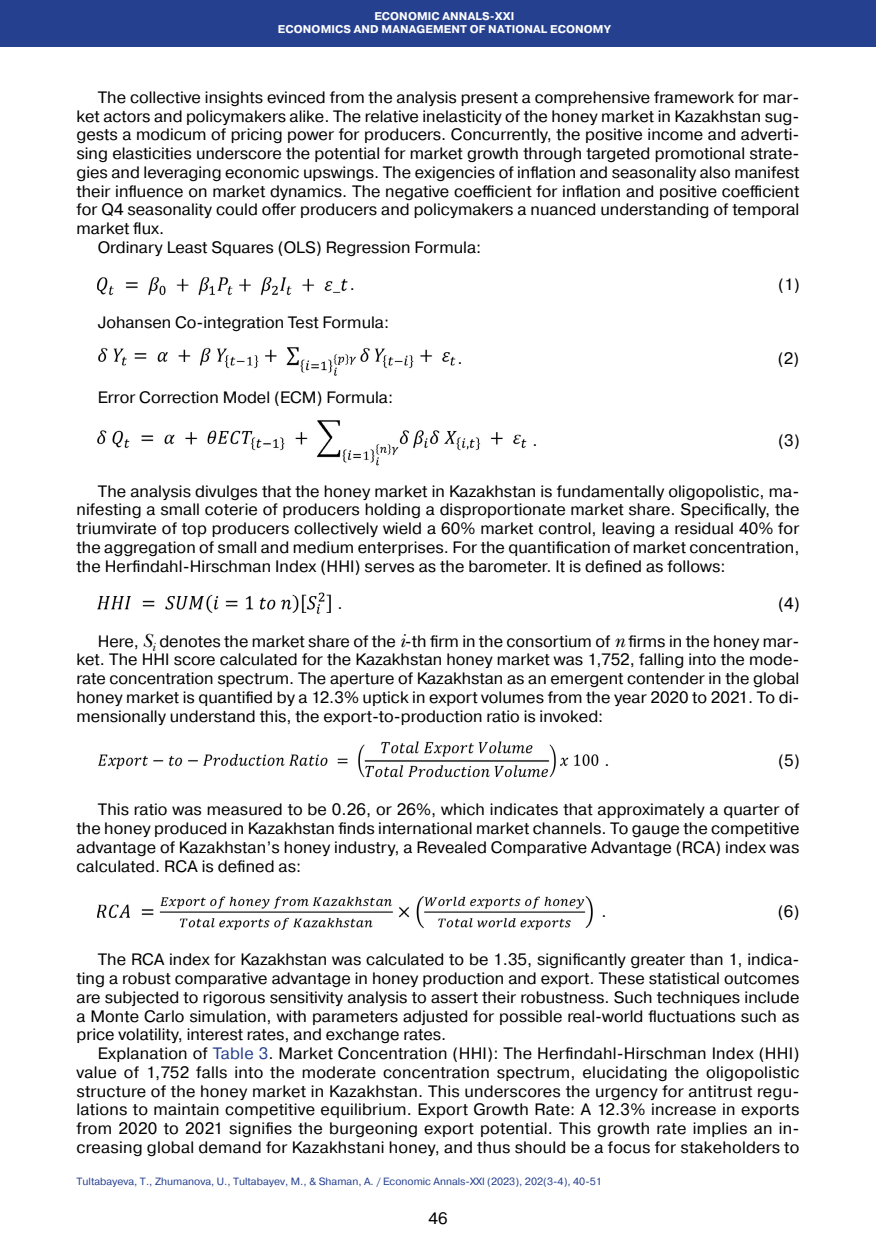
<style>
.page{position:relative;width:876px;height:1246px;background:#fff}
.page>*{position:absolute;margin:0;border:0;box-sizing:border-box;transform-origin:0 0}
.Абзац_2019{font:16.5px/18.8px "Pragmatica";color:#000}
.Посада_2016{font:700 11.25px "Pragmatica";letter-spacing:.01em;color:#fff}
.Нижний_колонтитул_20{font:10.5px "Pragmatica";color:#25408f}
.s1{font-family:"New Baskerville C";font-style:italic;font-size:19.5px}
.s2{color:#25408f}
</style>
<div class="page">
<div style="left:0;top:0;width:876px;height:47px;background:#25408f"></div>
<img style="left:98px;top:277px;width:250px;height:19px">
<img style="left:98px;top:347px;width:358px;height:29px">
<img style="left:98px;top:420px;width:429px;height:46px">
<img style="left:98px;top:592px;width:233px;height:22px">
<img style="left:98px;top:741px;width:501px;height:37px">
<img style="left:98px;top:896px;width:495px;height:34px">
<p class="Посада_2016" style="left:374px;top:9px;width:142px">ECONOMIC ANNALS-XXI</p>
<p class="Посада_2016" style="left:278px;top:22px;width:334px">ECONOMICS AND MANAGEMENT OF NATIONAL ECONOMY</p>
<p class="Абзац_2019" style="left:77px;top:88px;width:724px;text-indent:21px">The collective insights evinced from the analysis present a comprehensive framework for mar&shy;ket actors and policymakers alike. The relative inelasticity of the honey market in Kazakhstan sug&shy;gests a modicum of pricing power for producers. Concurrently, the positive income and adverti&shy;sing elasticities underscore the potential for market growth through targeted promotional strate&shy;gies and leveraging economic upswings. The exigencies of inflation and seasonality also manifest their influence on market dynamics. The negative coefficient for inflation and positive coefficient for Q4 seasonality could offer producers and policymakers a nuanced understanding of temporal market flux.</p>
<p class="Абзац_2019" style="left:98px;top:238px;width:385px">Ordinary Least Squares (OLS) Regression Formula:</p>
<p class="Абзац_2019" style="left:350px;top:276px;width:7px">.</p>
<p class="Абзац_2019" style="left:778px;top:276px;width:23px">(1)</p>
<p class="Абзац_2019" style="left:98px;top:313px;width:293px">Johansen Co-integration Test Formula:</p>
<p class="Абзац_2019" style="left:457px;top:349px;width:7px">.</p>
<p class="Абзац_2019" style="left:778px;top:349px;width:23px">(2)</p>
<p class="Абзац_2019" style="left:98px;top:388px;width:297px">Error Correction Model (ECM) Formula:</p>
<p class="Абзац_2019" style="left:532px;top:431px;width:7px">.</p>
<p class="Абзац_2019" style="left:778px;top:431px;width:23px">(3)</p>
<p class="Абзац_2019" style="left:77px;top:482px;width:724px;text-indent:21px">The analysis divulges that the honey market in Kazakhstan is fundamentally oligopolistic, ma&shy;nifesting a small coterie of producers holding a disproportionate market share. Specifically, the triumvirate of top producers collectively wield a 60% market control, leaving a residual 40% for the aggregation of small and medium enterprises. For the quantification of market concentration, the Herfindahl-Hirschman Index (HHI) serves as the barometer. It is defined as follows:</p>
<p class="Абзац_2019" style="left:337px;top:594px;width:7px">.</p>
<p class="Абзац_2019" style="left:778px;top:594px;width:23px">(4)</p>
<p class="Абзац_2019" style="left:77px;top:632px;width:724px;text-indent:21px">Here, <span class="s1">S</span><sub>i</sub> denotes the market share of the <span class="s1">i</span>-th firm in the consortium of <span class="s1">n</span> firms in the honey mar&shy;ket. The HHI score calculated for the Kazakhstan honey market was 1,752, falling into the mode&shy;rate concentration spectrum. The aperture of Kazakhstan as an emergent contender in the global honey market is quantified by a 12.3% uptick in export volumes from the year 2020 to 2021. To di&shy;mensionally understand this, the export-to-production ratio is invoked:</p>
<p class="Абзац_2019" style="left:604px;top:751px;width:7px">.</p>
<p class="Абзац_2019" style="left:778px;top:751px;width:23px">(5)</p>
<p class="Абзац_2019" style="left:77px;top:801px;width:724px;text-align:justify;text-indent:21px">This ratio was measured to be 0.26, or 26%, which indicates that approximately a quarter of the honey produced in Kazakhstan finds international market channels. To gauge the competitive advantage of Kazakhstan’s honey industry, a Revealed Comparative Advantage (RCA) index was calculated. RCA is defined as:</p>
<p class="Абзац_2019" style="left:601px;top:903px;width:7px">.</p>
<p class="Абзац_2019" style="left:778px;top:903px;width:23px">(6)</p>
<p class="Абзац_2019" style="left:77px;top:951px;width:724px;text-indent:21px">The RCA index for Kazakhstan was calculated to be 1.35, significantly greater than 1, indica&shy;ting a robust comparative advantage in honey production and export. These statistical outcomes are subjected to rigorous sensitivity analysis to assert their robustness. Such techniques include a Monte Carlo simulation, with parameters adjusted for possible real-world fluctuations such as price volatility, interest rates, and exchange rates.</p>
<p class="Абзац_2019" style="left:77px;top:1044px;width:724px;text-align:justify;text-indent:21px">Explanation of <span class="s2">Table 3</span>. Market Concentration (HHI): The Herfindahl-Hirschman Index (HHI) value of 1,752 falls into the moderate concentration spectrum, elucidating the oligopolistic structure of the honey market in Kazakhstan. This underscores the urgency for antitrust regu&shy;lations to maintain competitive equilibrium. Export Growth Rate: A 12.3% increase in exports from 2020 to 2021 signifies the burgeoning export potential. This growth rate implies an in&shy;creasing global demand for Kazakhstani honey, and thus should be a focus for stakeholders to</p>
<p class="Нижний_колонтитул_20" style="left:77px;top:1174px;width:527px">Tultabayeva, T., Zhumanova, U., Tultabayev, M., &amp; Shaman, A. / Economic Annals-XXI (2023), 202(3-4), 40-51</p>
<p class="Абзац_2019" style="left:428px;top:1210px;width:21px">46</p>
</div>
